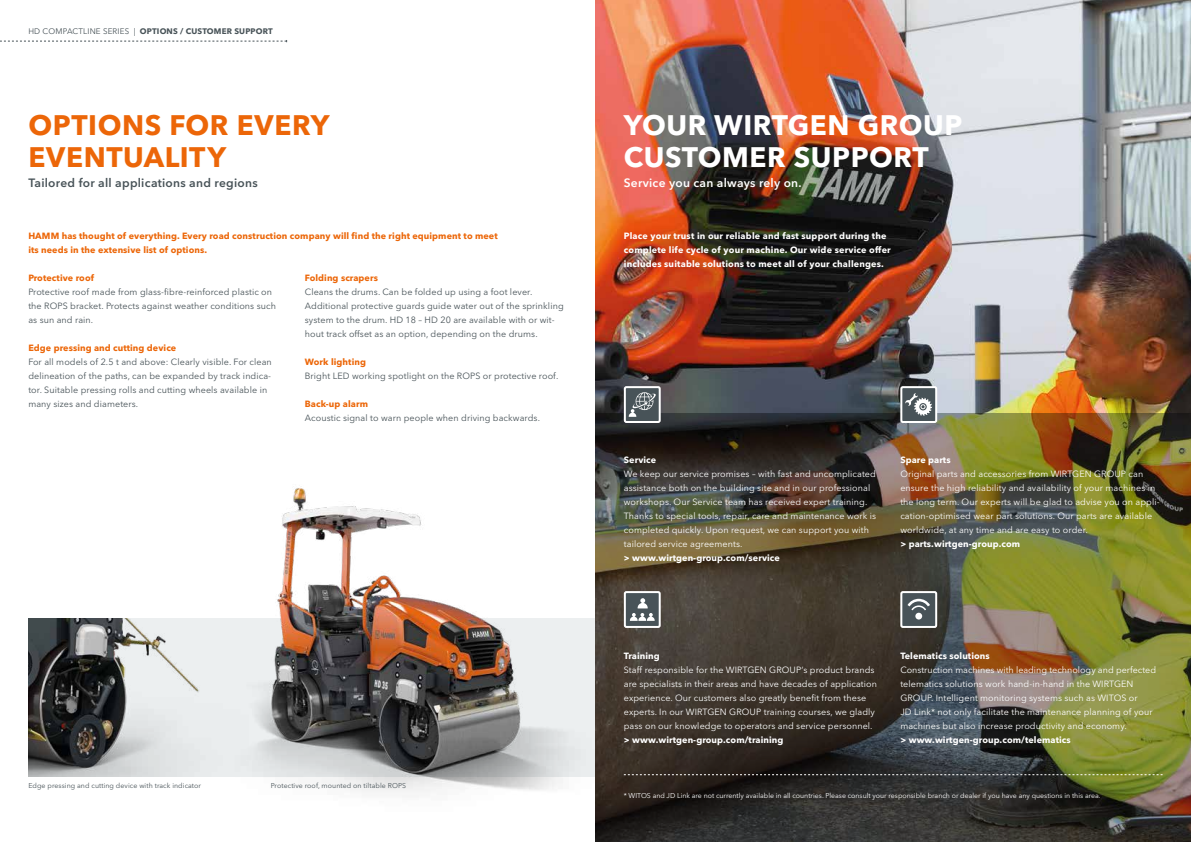
<style>
.page{position:relative;width:1191px;height:842px;background:#fff}
.page>*{position:absolute;margin:0;border:0;box-sizing:border-box;transform-origin:0 0}
.t1{font:700 28px/32px "Avenir Next LT Pro";letter-spacing:.02em;color:#fff}
.t2{font:700 28px/32px "Avenir Next LT Pro";letter-spacing:.02em;color:#ec6608}
.t3{font:600 12px "Avenir Next LT Pro";letter-spacing:.02em;color:#485358}
.t4{font:600 12px "Avenir Next LT Pro";letter-spacing:.02em;color:#fff}
.t5{font:9px/14px "Avenir Next LT Pro";letter-spacing:.01em;color:#fff}
.t6{font:9px/14px "Avenir Next LT Pro";letter-spacing:.01em;color:#485358}
.t7{font:700 9px/14px "Avenir Next LT Pro";letter-spacing:.01em;color:#fff}
.t8{font:700 9px/14px "Avenir Next LT Pro";letter-spacing:.01em;color:#ec6608}
.t9{font:700 8px "Avenir Next LT Pro";letter-spacing:.02em;color:#485358}
.t10{font:7px "Avenir Next LT Pro";color:#fff}
.t11{font:7px "Avenir Next LT Pro";letter-spacing:.01em;color:#485358}
.s1{font-weight:400}
</style>
<div class="page">
<img style="left:595px;top:0;width:596px;height:413px">
<img style="left:248px;top:488px;width:347px;height:304px">
<img style="left:28px;top:618px;width:220px;height:159px">
<img style="left:595px;top:413px;width:596px;height:429px">
<svg style="left:624px;top:774px;width:538px;height:1px"></svg>
<div style="left:625px;top:592px;width:34px;height:35px;background:#485358;border-radius:2px"></div>
<div style="left:624px;top:591px;width:36px;height:37px;border:2px solid #fff;border-radius:2px"></div>
<svg style="left:630px;top:598px;width:24px;height:23px"></svg>
<div style="left:901px;top:592px;width:35px;height:35px;background:#485358;border-radius:2px"></div>
<div style="left:900px;top:591px;width:37px;height:37px;border:2px solid #fff;border-radius:2px"></div>
<div style="left:915px;top:613px;width:7px;height:6px;background:#fff;border-radius:50%"></div>
<svg style="left:907px;top:599px;width:23px;height:11px"></svg>
<div style="left:901px;top:387px;width:35px;height:35px;background:#485358;border-radius:2px"></div>
<div style="left:900px;top:386px;width:37px;height:37px;border:2px solid #fff;border-radius:2px"></div>
<svg style="left:905px;top:393px;width:27px;height:23px"></svg>
<div style="left:625px;top:387px;width:34px;height:35px;background:#485358;border-radius:2px"></div>
<div style="left:624px;top:386px;width:36px;height:37px;border:2px solid #fff;border-radius:2px"></div>
<svg style="left:628px;top:392px;width:28px;height:25px"></svg>
<svg style="left:0;top:40px;width:287px;height:2px"></svg>
<p class="t9" style="left:28px;top:27px;width:246px"><span class="s1">HD COMPACTLINE SERIES |</span> OPTIONS / CUSTOMER SUPPORT</p>
<h1 class="t2" style="left:28px;top:108px;width:302px">OPTIONS FOR EVERY<br>EVENTUALITY</h1>
<h2 class="t3" style="left:28px;top:175px;width:231px">Tailored for all applications and regions</h2>
<p class="t8" style="left:28px;top:229px;width:471px">HAMM has thought of everything. Every road construction company will find the right equipment to meet its needs in the extensive list of options.</p>
<p class="t8" style="left:305px;top:271px;width:75px">Folding scrapers</p>
<p class="t6" style="left:305px;top:285px;width:260px">Cleans the drums. Can be folded up using a foot lever.<br>Additional protective guards guide water out of the sprinkling system to the drum. HD 18 – HD 20 are available with or wit&shy;hout track offset as an option, depending on the drums.</p>
<p class="t8" style="left:305px;top:355px;width:63px">Work lighting</p>
<p class="t6" style="left:305px;top:369px;width:255px">Bright LED working spotlight on the ROPS or protective roof.</p>
<p class="t8" style="left:305px;top:397px;width:65px">Back-up alarm</p>
<p class="t6" style="left:305px;top:411px;width:237px">Acoustic signal to warn people when driving backwards.</p>
<p class="t8" style="left:28px;top:271px;width:67px">Protective roof</p>
<p class="t6" style="left:28px;top:285px;width:249px">Protective roof made from glass-fibre-reinforced plastic on the ROPS bracket. Protects against weather conditions such as sun and rain.</p>
<p class="t8" style="left:28px;top:341px;width:149px">Edge pressing and cutting device</p>
<p class="t6" style="left:28px;top:355px;width:245px">For all models of 2.5 t and above: Clearly visible. For clean delineation of the paths, can be expanded by track indica&shy;tor. Suitable pressing rolls and cutting wheels available in many sizes and diameters.</p>
<p class="t11" style="left:28px;top:781px;width:174px">Edge pressing and cutting device with track indicator</p>
<p class="t11" style="left:271px;top:781px;width:137px">Protective roof, mounted on tiltable ROPS</p>
<h1 class="t1" style="left:624px;top:108px;width:340px">YOUR WIRTGEN GROUP<br>CUSTOMER SUPPORT</h1>
<h2 class="t4" style="left:624px;top:175px;width:179px">Service you can always rely on.</h2>
<p class="t7" style="left:624px;top:229px;width:268px">Place your trust in our reliable and fast support during the complete life cycle of your machine. Our wide service offer includes suitable solutions to meet all of your challenges.</p>
<p class="t7" style="left:624px;top:453px;width:34px">Service</p>
<p class="t5" style="left:624px;top:467px;width:254px">We keep our service promises – with fast and uncomplicated assistance both on the building site and in our professional workshops. Our Service team has received expert training.<br>Thanks to special tools, repair, care and maintenance work is completed quickly. Upon request, we can support you with tailored service agreements.</p>
<p class="t7" style="left:624px;top:551px;width:158px">&gt; www.wirtgen-group.com/service</p>
<p class="t7" style="left:900px;top:453px;width:52px">Spare parts</p>
<p class="t5" style="left:900px;top:467px;width:261px">Original parts and accessories from WIRTGEN GROUP can ensure the high reliability and availability of your machines in the long term. Our experts will be glad to advise you on appli&shy;cation-optimised wear part solutions. Our parts are available worldwide, at any time and are easy to order.</p>
<p class="t7" style="left:900px;top:537px;width:121px">&gt; parts.wirtgen-group.com</p>
<p class="t7" style="left:624px;top:649px;width:37px">Training</p>
<p class="t5" style="left:624px;top:663px;width:255px">Staff responsible for the WIRTGEN GROUP‘s product brands are specialists in their areas and have decades of application experience. Our customers also greatly benefit from these experts. In our WIRTGEN GROUP training courses, we gladly pass on our knowledge to operators and service personnel.</p>
<p class="t7" style="left:624px;top:733px;width:161px">&gt; www.wirtgen-group.com/training</p>
<p class="t7" style="left:900px;top:649px;width:91px">Telematics solutions</p>
<p class="t5" style="left:900px;top:663px;width:257px">Construction machines with leading technology and perfected telematics solutions work hand-in-hand in the WIRTGEN GROUP. Intelligent monitoring systems such as WITOS or<br>JD Link* not only facilitate the maintenance planning of your machines but also increase productivity and economy.</p>
<p class="t7" style="left:900px;top:733px;width:172px">&gt; www.wirtgen-group.com/telematics</p>
<p class="t10" style="left:624px;top:791px;width:478px">* WITOS and JD Link are not currently available in all countries. Please consult your responsible branch or dealer if you have any questions in this area.</p>
</div>
